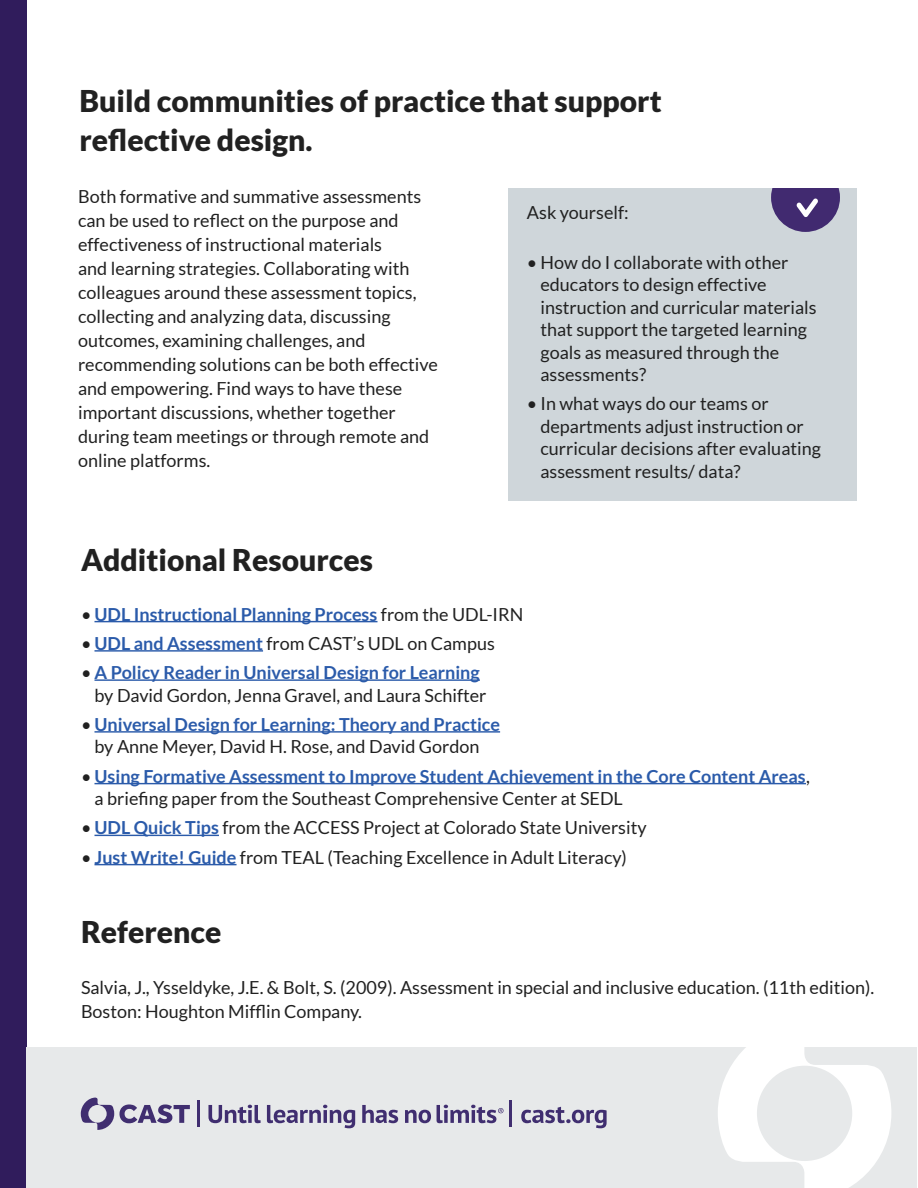
<style>
.page{position:relative;width:918px;height:1188px;background:#fff}
.page>*{position:absolute;margin:0;border:0;box-sizing:border-box;transform-origin:0 0}
.t1{font:900 30px/39px "Lato";color:#212121}
.t2{font:18px/24px "Lato";color:#212121}
.t3{font:700 18px/22.5px "Lato";color:#2b5baa;text-align:center}
.s1{font-weight:400;color:#212121}
.s2{font-weight:700;color:#2b5baa}
</style>
<div class="page">
<div style="left:508px;top:189px;width:348px;height:312px;background:#cfd6da"></div>
<svg style="left:771px;top:189px;width:69px;height:43px"></svg>
<div style="left:0;top:0;width:26px;height:1188px;background:#301c5c"></div>
<hr style="left:94px;top:621px;width:284px;height:1px;background:#2b5baa">
<hr style="left:94px;top:650px;width:169px;height:2px;background:#2b5baa">
<hr style="left:94px;top:679px;width:386px;height:2px;background:#2b5baa">
<hr style="left:94px;top:731px;width:406px;height:2px;background:#2b5baa">
<hr style="left:94px;top:783px;width:712px;height:1px;background:#2b5baa">
<hr style="left:94px;top:835px;width:125px;height:1px;background:#2b5baa">
<hr style="left:94px;top:864px;width:143px;height:1px;background:#2b5baa">
<div style="left:26px;top:1047px;width:891px;height:141px;background:#e7e9ea"></div>
<svg style="left:718px;top:1047px;width:173px;height:141px"></svg>
<hr style="left:197px;top:1100px;width:2px;height:27px;background:#402e70">
<hr style="left:510px;top:1100px;width:2px;height:27px;background:#402e70">
<svg style="left:81px;top:1098px;width:109px;height:32px"></svg>
<svg style="left:208px;top:1105px;width:53px;height:18px"></svg>
<svg style="left:267px;top:1105px;width:88px;height:23px"></svg>
<svg style="left:362px;top:1105px;width:36px;height:18px"></svg>
<svg style="left:405px;top:1110px;width:26px;height:13px"></svg>
<svg style="left:437px;top:1105px;width:67px;height:18px"></svg>
<svg style="left:521px;top:1107px;width:86px;height:21px"></svg>
<h2 class="t1" style="left:80px;top:80px;width:584px">Build communities of practice that support reflective design.</h2>
<p class="t2" style="left:78px;top:185px;width:361px">Both formative and summative assessments can be used to reflect on the purpose and effectiveness of instructional materials<br>and learning strategies. Collaborating with colleagues around these assessment topics, collecting and analyzing data, discussing outcomes, examining challenges, and recommending solutions can be both effective and empowering. Find ways to have these important discussions, whether together during team meetings or through remote and online platforms.</p>
<p class="t2" style="left:527px;top:200px;width:103px">Ask yourself:</p>
<p class="t2" style="left:540px;top:251px;width:278px;line-height:22.5px;text-indent:-14px">• How do I collaborate with other educators to design effective instruction and curricular materials that support the targeted learning goals as measured through the assessments?</p>
<p class="t2" style="left:540px;top:392px;width:282px;line-height:22.5px;text-indent:-14px">• In what ways do our teams or departments adjust instruction or curricular decisions after evaluating assessment results/ data?</p>
<h2 class="t1" style="left:81px;top:540px;width:294px">Additional Resources</h2>
<p class="t3" style="left:81px;top:602px;width:444px"><span class="s1">•</span> UDL Instructional Planning Process <span class="s1">from the UDL-IRN</span></p>
<p class="t2" style="left:81px;top:631px;width:415px">• <span class="s2">UDL and Assessment</span> from CAST’s UDL on Campus</p>
<p class="t2" style="left:94px;top:661px;width:394px;line-height:22.5px;text-indent:-14px">• <span class="s2">A Policy Reader in Universal Design for Learning </span>by David Gordon, Jenna Gravel, and Laura Schifter</p>
<p class="t3" style="left:81px;top:713px;width:421px"><span class="s1">•</span> Universal Design for Learning: Theory and Practice <span class="s1">by Anne Meyer, David H. Rose, and David Gordon</span></p>
<p class="t3" style="left:94px;top:764px;width:717px;text-align:left;text-indent:-14px"><span class="s1">•</span> Using Formative Assessment to Improve Student Achievement in the Core Content Areas<span class="s1">, a briefing paper from the Southeast Comprehensive Center at SEDL</span></p>
<p class="t2" style="left:81px;top:816px;width:567px">• <span class="s2">UDL Quick Tips</span> from the ACCESS Project at Colorado State University</p>
<p class="t2" style="left:81px;top:845px;width:548px">• <span class="s2">Just Write! Guide</span> from TEAL (Teaching Excellence in Adult Literacy)</p>
<h2 class="t1" style="left:81px;top:912px;width:142px">Reference</h2>
<p class="t2" style="left:81px;top:975px;width:795px">Salvia, J., Ysseldyke, J.E. &amp; Bolt, S. (2009). Assessment in special and inclusive education. (11th edition).<br>Boston: Houghton Mifflin Company.</p>
</div>
